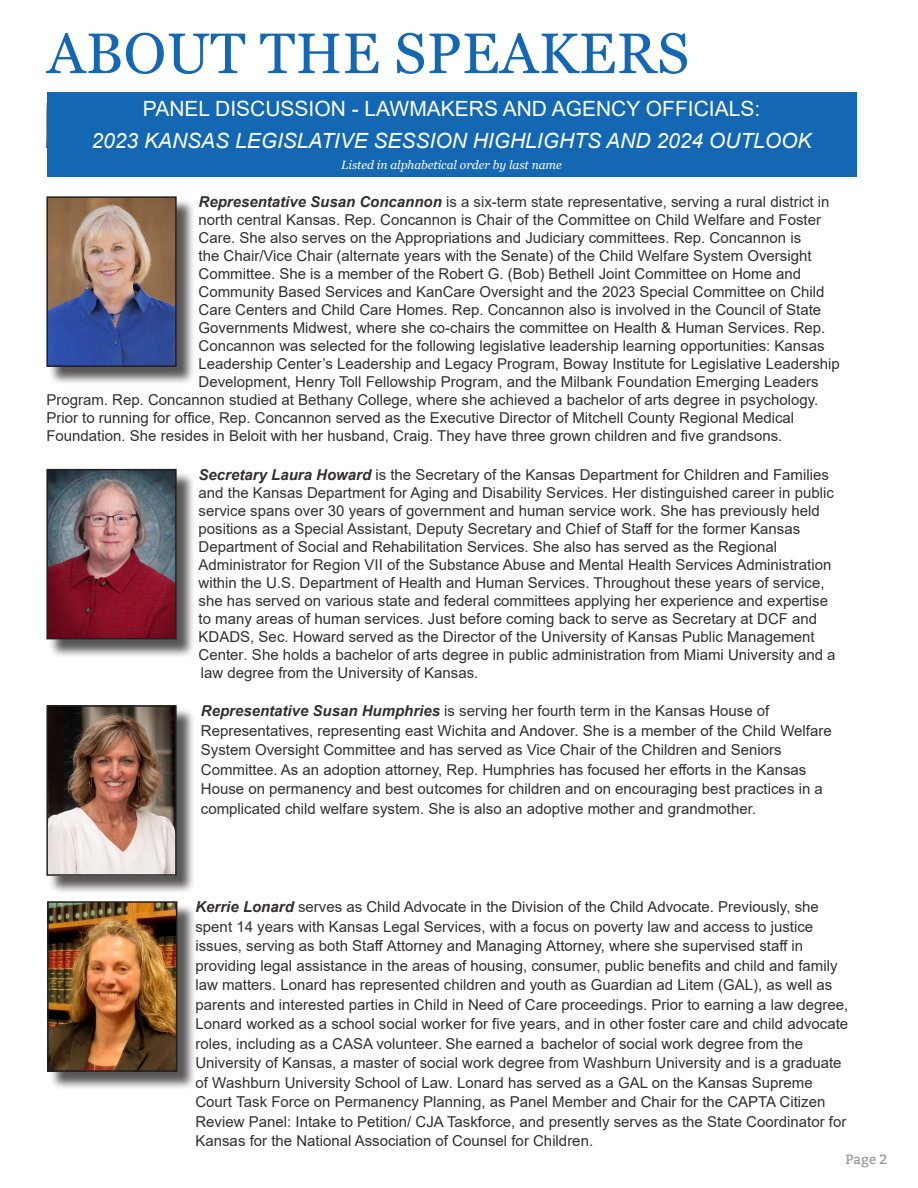
<style>
.page{position:relative;width:918px;height:1188px;background:#fff}
.page>*{position:absolute;margin:0;border:0;box-sizing:border-box;transform-origin:0 0}
.t1{font:57px "Georgia";letter-spacing:.01em;color:#1468b3}
.t2{font:italic 21px "Arial";color:#fff}
.t3{font:21px "Arial";color:#fff}
.t4{font:15px/19.5px "Arial";color:#312f30}
.t5{font:13.5px "Bitter";color:#939598}
.t6{font:italic 12px "Georgia";color:#fff}
.s1{font-weight:700;font-style:italic}
.s2{font-style:inherit}
</style>
<div class="page">
<div style="left:49px;top:199px;width:147px;height:186px;background:#231f20;opacity:.75"></div>
<img style="left:49px;top:199px;width:125px;height:165px">
<div style="left:46px;top:196px;width:131px;height:171px;border:2px solid #231f20"></div>
<div style="left:49px;top:471px;width:147px;height:187px;background:#231f20;opacity:.75"></div>
<img style="left:49px;top:472px;width:125px;height:164px">
<div style="left:46px;top:469px;width:131px;height:170px;border:2px solid #231f20"></div>
<div style="left:49px;top:707px;width:147px;height:187px;background:#231f20;opacity:.75"></div>
<img style="left:49px;top:708px;width:125px;height:165px">
<div style="left:46px;top:705px;width:131px;height:171px;border:2px solid #231f20"></div>
<div style="left:47px;top:93px;width:809px;height:84px;background:#1468b3"></div>
<div style="left:49px;top:904px;width:147px;height:186px;background:#231f20;opacity:.75"></div>
<img style="left:50px;top:904px;width:124px;height:165px">
<div style="left:47px;top:901px;width:130px;height:171px;border:2px solid #231f20"></div>
<p class="t1" style="left:47px;top:19px;width:644px">ABOUT THE SPEAKERS</p>
<p class="t3" style="left:143px;top:94px;width:619px">PANEL DISCUSSION - LAWMAKERS AND AGENCY OFFICIALS:</p>
<p class="t2" style="left:92px;top:127px;width:722px">2023 KANSAS LEGISLATIVE SESSION HIGHLIGHTS AND 2024 OUTLOOK</p>
<p class="t6" style="left:341px;top:157px;width:222px">Listed in alphabetical order by last name</p>
<p class="t4" style="left:199px;top:192px;width:633px"><span class="s1">Representative Susan Concannon</span> is a six-term state representative, serving a rural district in</p>
<p class="t4" style="left:199px;top:210px;width:624px">north central Kansas. Rep. Concannon is Chair of the Committee on Child Welfare and Foster</p>
<p class="t4" style="left:199px;top:228px;width:604px">Care. She also serves on the Appropriations and Judiciary committees. Rep. Concannon is</p>
<p class="t4" style="left:199px;top:246px;width:615px">the Chair/Vice Chair (alternate years with the Senate) of the Child Welfare System Oversight</p>
<p class="t4" style="left:199px;top:264px;width:604px">Committee. She is a member of the Robert G. (Bob) Bethell Joint Committee on Home and</p>
<p class="t4" style="left:199px;top:282px;width:628px">Community Based Services and KanCare Oversight and the 2023 Special Committee on Child</p>
<p class="t4" style="left:199px;top:300px;width:624px">Care Centers and Child Care Homes. Rep. Concannon also is involved in the Council of State</p>
<p class="t4" style="left:199px;top:318px;width:628px">Governments Midwest, where she co-chairs the committee on Health &amp; Human Services. Rep.</p>
<p class="t4" style="left:199px;top:336px;width:628px">Concannon was selected for the following legislative leadership learning opportunities: Kansas</p>
<p class="t4" style="left:199px;top:354px;width:643px">Leadership Center’s Leadership and Legacy Program, Boway Institute for Legislative Leadership</p>
<p class="t4" style="left:199px;top:372px;width:621px">Development, Henry Toll Fellowship Program, and the Milbank Foundation Emerging Leaders</p>
<p class="t4" style="left:46px;top:390px;width:773px">Program. Rep. Concannon studied at Bethany College, where she achieved a <span class="s2">b</span>achelor of <span class="s2">a</span>rts degree in psychology.</p>
<p class="t4" style="left:46px;top:408px;width:749px">Prior to running for office, Rep. Concannon served as the Executive Director of Mitchell County Regional Medical</p>
<p class="t4" style="left:46px;top:426px;width:737px">Foundation. She resides in Beloit with her husband, Craig. They have three grown children and five grandsons.</p>
<p class="t4" style="left:199px;top:465px;width:638px;line-height:18px"><span class="s1">Secretary Laura Howard</span> is the Secretary of the Kansas Department for Children and Families and the Kansas Department for Aging and Disability Services. Her distinguished career in public service spans over 30 years of government and human service work. She has previously held positions as a Special Assistant, Deputy Secretary and Chief of Staff for the former Kansas Department of Social and Rehabilitation Services. She also has served as the Regional Administrator for Region VII of the Substance Abuse and Mental Health Services Administration within the U.S. Department of Health and Human Services. Throughout these years of service, she has served on various state and federal committees applying her experience and expertise to many areas of human services. Just before coming back to serve as Secretary at DCF and KDADS, Sec. Howard served as the Director of the University of Kansas Public Management Center. She holds a <span class="s2">b</span>achelor of <span class="s2">a</span>rts degree in public administration from Miami University and a law degree from the University of Kansas.</p>
<p class="t4" style="left:201px;top:701px;width:632px"><span class="s1">Representative Susan Humphries</span> is serving her fourth term in the Kansas House of Representatives, representing east Wichita and Andover. She is a member of the Child Welfare System Oversight Committee and has served as Vice Chair of the Children and Seniors Committee. As an adoption attorney, Rep. Humphries has focused her efforts in the Kansas House on permanency and best outcomes for children and on encouraging best practices in a complicated child welfare system. She is also an adoptive mother and grandmother.</p>
<p class="t4" style="left:195px;top:897px;width:654px"><span class="s1">Kerrie Lonard</span> serves as Child Advocate in the Division of the Child Advocate. Previously, she spent 14 years with Kansas Legal Services, with a focus on poverty law and access to justice issues, serving as both Staff Attorney and Managing Attorney, where she supervised staff in providing legal assistance in the areas of housing, consumer, public benefits and child and family law matters. Lonard has represented children and youth as Guardian ad Litem (GAL), as well as parents and interested parties in <span class="s2">C</span>hild in <span class="s2">N</span>eed of <span class="s2">C</span>are proceedings. Prior to earning a law degree, Lonard worked as a school social worker for five years, and in other foster care and child advocate roles, including as a CASA volunteer. She earned a <span class="s2">b</span>achelor of <span class="s2">s</span>ocial <span class="s2">w</span>ork degree from the University of Kansas, a <span class="s2">m</span>aster of <span class="s2">s</span>ocial <span class="s2">w</span>ork degree from Washburn University and is a graduate of Washburn University School of Law. Lonard has served as a GAL on the Kansas Supreme Court Task Force on Permanency Planning, as Panel Member and Chair for the CAPTA Citizen Review Panel: Intake to Petition/ CJA Taskforce, and presently serves as the State Coordinator for Kansas for the National Association of Counsel for Children.</p>
<p class="t5" style="left:846px;top:1151px;width:43px">Page 2</p>
</div>
